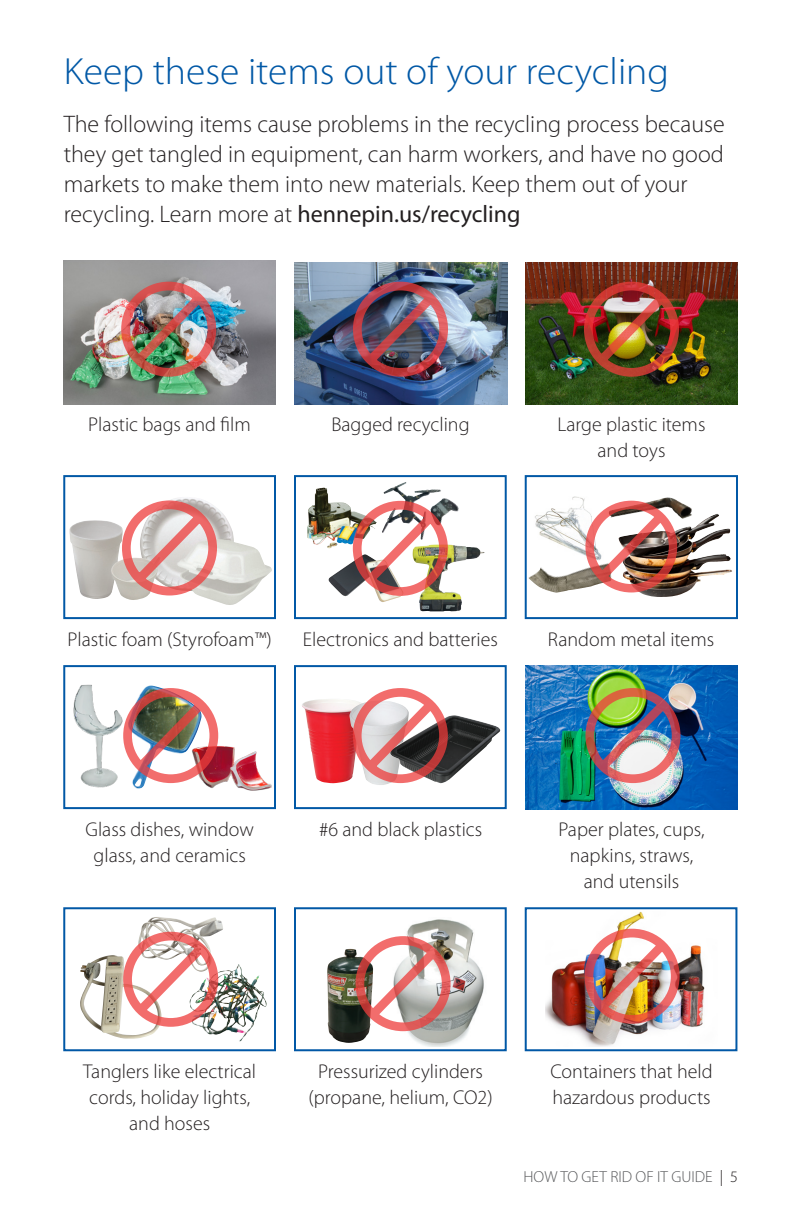
<style>
.page{position:relative;width:792px;height:1224px;background:#fff}
.page>*{position:absolute;margin:0;border:0;box-sizing:border-box;transform-origin:0 0}
.Subhead-NEW{font:300 38px "Myriad Pro";color:#0158a6;scale:1.04 1}
.Body-NEW{font:300 24px/30px "Myriad Pro";color:#231f20}
.Body_copy{font:300 20px/26px "Myriad Pro";color:#231f20;text-align:center}
.t1{font:300 16px "Myriad Pro";color:#57585a}
.s1{font-weight:400}
.s2{color:#231f20}
</style>
<div class="page">
<div style="left:525px;top:907px;width:212px;height:144px;border:2px solid #0158a6"></div>
<div style="left:294px;top:907px;width:213px;height:144px;border:2px solid #0158a6"></div>
<div style="left:63px;top:907px;width:213px;height:144px;border:2px solid #0158a6"></div>
<div style="left:294px;top:665px;width:213px;height:144px;border:2px solid #0158a6"></div>
<div style="left:63px;top:665px;width:213px;height:144px;border:2px solid #0158a6"></div>
<div style="left:294px;top:475px;width:213px;height:144px;border:2px solid #0158a6"></div>
<img style="left:545px;top:911px;width:160px;height:136px">
<img style="left:407px;top:919px;width:77px;height:127px">
<img style="left:206px;top:746px;width:66px;height:45px">
<img style="left:73px;top:684px;width:48px;height:104px">
<img style="left:307px;top:488px;width:44px;height:56px">
<img style="left:383px;top:482px;width:62px;height:17px">
<img style="left:419px;top:544px;width:66px;height:67px">
<img style="left:328px;top:563px;width:68px;height:39px">
<img style="left:535px;top:496px;width:50px;height:59px">
<img style="left:643px;top:518px;width:89px;height:79px">
<img style="left:528px;top:567px;width:55px;height:26px">
<img style="left:661px;top:497px;width:31px;height:22px">
<img style="left:302px;top:699px;width:49px;height:84px">
<img style="left:450px;top:715px;width:50px;height:64px">
<img style="left:203px;top:964px;width:64px;height:77px">
<img style="left:80px;top:955px;width:78px;height:84px">
<img style="left:141px;top:917px;width:82px;height:55px">
<img style="left:327px;top:949px;width:42px;height:94px">
<img style="left:63px;top:261px;width:213px;height:144px">
<img style="left:119px;top:280px;width:99px;height:99px">
<img style="left:294px;top:262px;width:213px;height:143px">
<img style="left:525px;top:262px;width:213px;height:143px">
<div style="left:63px;top:475px;width:213px;height:144px;border:2px solid #0158a6"></div>
<div style="left:525px;top:475px;width:213px;height:144px;border:2px solid #0158a6"></div>
<img style="left:69px;top:497px;width:203px;height:108px">
<img style="left:525px;top:665px;width:213px;height:144px">
<img style="left:351px;top:280px;width:99px;height:99px">
<img style="left:582px;top:280px;width:99px;height:99px">
<svg style="left:120px;top:498px;width:99px;height:100px"></svg>
<svg style="left:121px;top:930px;width:99px;height:99px"></svg>
<img style="left:351px;top:499px;width:99px;height:99px">
<svg style="left:351px;top:688px;width:99px;height:97px"></svg>
<img style="left:583px;top:686px;width:100px;height:99px">
<img style="left:354px;top:934px;width:99px;height:99px">
<img style="left:583px;top:499px;width:96px;height:95px">
<img style="left:583px;top:927px;width:99px;height:99px">
<img style="left:121px;top:685px;width:99px;height:100px">
<p class="Subhead-NEW" style="left:64px;top:50px;width:584px">Keep these items out of your recycling</p>
<p class="Body-NEW" style="left:64px;top:109px;width:662px">The following items cause problems in the recycling process because they get tangled in equipment, can harm workers, and have no good markets to make them into new materials. Keep them out of your recycling. Learn more at <span class="s1">hennepin.us/recycling</span></p>
<p class="Body_copy" style="left:88px;top:412px;width:164px">Plastic bags and film</p>
<p class="Body_copy" style="left:331px;top:412px;width:140px">Bagged recycling</p>
<p class="Body_copy" style="left:558px;top:412px;width:149px">Large plastic items and toys</p>
<p class="Body_copy" style="left:68px;top:626px;width:206px">Plastic foam (Styrofoam™)</p>
<p class="Body_copy" style="left:303px;top:626px;width:197px">Electronics and batteries</p>
<p class="Body_copy" style="left:548px;top:626px;width:168px">Random metal items</p>
<p class="Body_copy" style="left:86px;top:816px;width:170px">Glass dishes, window glass, and ceramics</p>
<p class="Body_copy" style="left:319px;top:816px;width:165px">#6 and black plastics</p>
<p class="Body_copy" style="left:559px;top:816px;width:148px">Paper plates, cups, napkins, straws, and utensils</p>
<p class="Body_copy" style="left:83px;top:1058px;width:175px">Tanglers like electrical cords, holiday lights, and hoses</p>
<p class="Body_copy" style="left:309px;top:1058px;width:186px">Pressurized cylinders (propane, helium, CO2)</p>
<p class="Body_copy" style="left:550px;top:1058px;width:164px;text-align:left">Containers that held hazardous products</p>
<p class="t1" style="left:523px;top:1168px;width:216px">HOW TO GET RID OF IT GUIDE <span class="s2">| 5</span></p>
</div>
